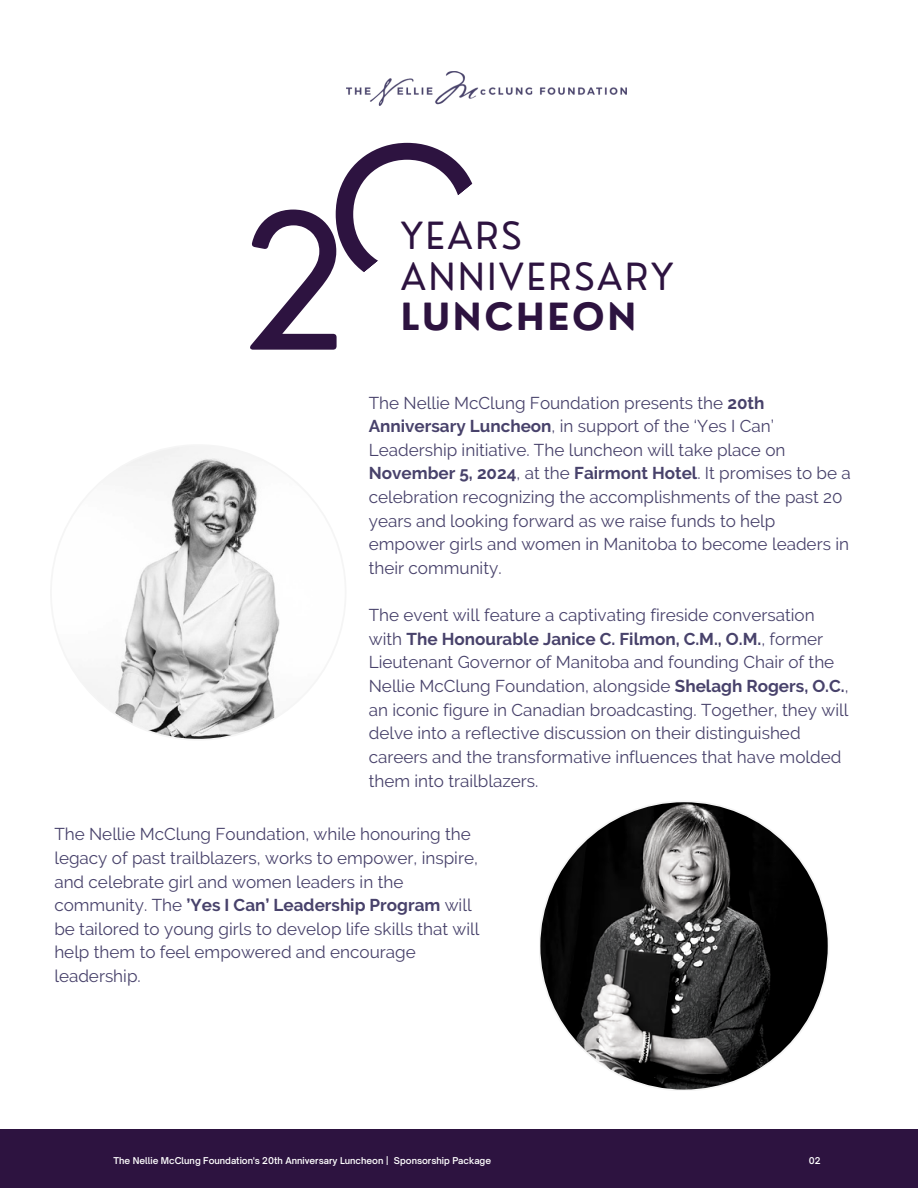
<style>
.page{position:relative;width:918px;height:1188px;background:#fff}
.page>*{position:absolute;margin:0;border:0;box-sizing:border-box;transform-origin:0 0}
.t1{font:183px "Nourd";color:#2d1340}
.t2{font:36.6px/40.5px "Nourd";letter-spacing:.075em;color:#2d1340}
.t3{font:17.1px/23.7px "Raleway";color:#48426b}
.t4{font:600 9px "Open Sauce One";color:#fff}
.s1{font-weight:700}
</style>
<div class="page">
<div style="left:50px;top:444px;width:297px;height:297px;background:#f5f5f5;border-radius:50%"></div>
<img style="left:52px;top:446px;width:293px;height:293px;border-radius:50%">
<div style="left:0;top:1130px;width:918px;height:58px;background:#2d1340"></div>
<img style="left:347px;top:72px;width:280px;height:34px">
<img style="left:540px;top:802px;width:288px;height:288px;border-radius:50%">
<p class="t1" style="left:328px;top:100px;width:160px">O</p>
<h1 class="t1" style="left:242px;top:167px;width:107px">2</h1>
<h2 class="t2" style="left:401px;top:215px;width:274px">YEARS<br>ANNIVERSARY<br><span class="s1">LUNCHEON</span></h2>
<p class="t3" style="left:369px;top:391px;width:484px">The Nellie McClung Foundation presents the <span class="s1">20th Anniversary Luncheon</span>, in support of the ‘Yes I Can’ Leadership initiative. The luncheon will take place on <span class="s1">November 5, 2024</span>, at the <span class="s1">Fairmont Hotel</span>. It promises to be a celebration recognizing the accomplishments of the past 20 years and looking forward as we raise funds to help empower girls and women in Manitoba to become leaders in their community.</p>
<p class="t3" style="left:369px;top:603px;width:481px">The event will feature a captivating fireside conversation with <span class="s1">The Honourable Janice C. Filmon, C.M., O.M.</span>, former Lieutenant Governor of Manitoba and founding Chair of the Nellie McClung Foundation, alongside <span class="s1">Shelagh Rogers, O.C.</span>, an iconic figure in Canadian broadcasting. Together, they will delve into a reflective discussion on their distinguished careers and the transformative influences that have molded them into trailblazers.</p>
<h2 class="t3" style="left:54px;top:822px;width:427px">The Nellie McClung Foundation, while honouring the legacy of past trailblazers, works to empower, inspire, and celebrate girl and women leaders in the community. The <span class="s1">’Yes I Can’ Leadership Program</span> will be tailored to young girls to develop life skills that will help them to feel empowered and encourage leadership.</h2>
<p class="t4" style="left:114px;top:1155px;width:379px">The Nellie McClung Foundation's 20th Anniversary Luncheon | Sponsorship Package</p>
<p class="t4" style="left:809px;top:1155px;width:13px">02</p>
</div>
